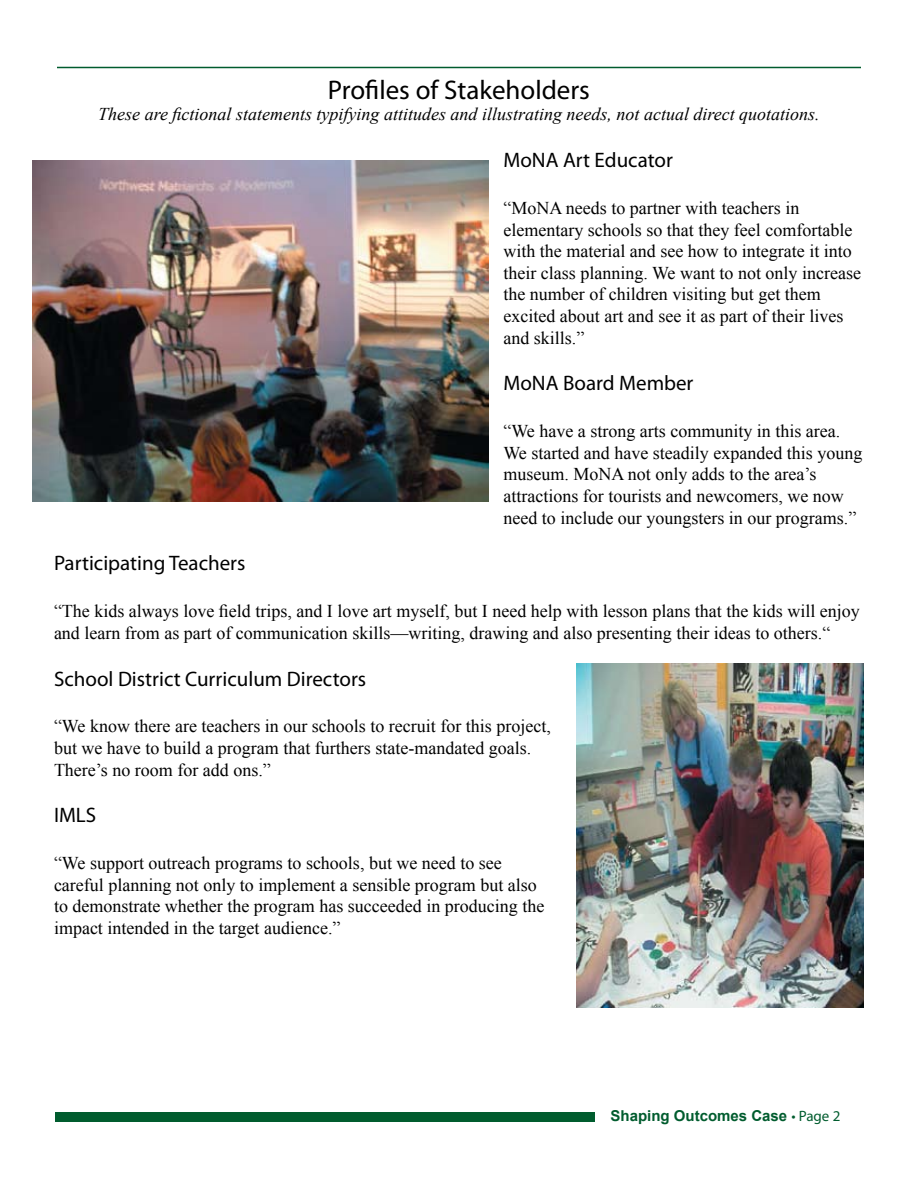
<style>
.page{position:relative;width:918px;height:1188px;background:#fff}
.page>*{position:absolute;margin:0;border:0;box-sizing:border-box;transform-origin:0 0}
.t1{font:27px "Myriad Pro";color:#000}
.t2{font:21px "Myriad Pro";color:#000}
.t3{font:18px/21.6px "Times New Roman";color:#000}
.t4{font:italic 18px "Times New Roman";color:#000}
.master{font:700 15px "Arial";color:#005c2e}
.s1{font-family:"Myriad Pro";font-weight:400}
</style>
<div class="page">
<hr style="left:57px;top:67px;width:804px;height:1px;background:#005c2e">
<div style="left:56px;top:1113px;width:540px;height:9px;background:#005c2e"></div>
<img style="left:33px;top:160px;width:455px;height:342px">
<img style="left:577px;top:663px;width:287px;height:345px">
<p class="t1" style="left:328px;top:73px;width:264px">Profiles of Stakeholders</p>
<p class="t4" style="left:98px;top:102px;width:723px">These are fictional statements typifying attitudes and illustrating needs, not actual direct quotations.</p>
<p class="t2" style="left:503px;top:147px;width:171px">MoNA Art Educator</p>
<p class="t3" style="left:503px;top:197px;width:359px">“MoNA needs to partner with teachers in elementary schools so that they feel comfortable with the material and see how to integrate it into their class planning. We want to not only increase the number of children visiting but get them excited about art and see it as part of their lives and skills.”</p>
<p class="t2" style="left:503px;top:370px;width:192px">MoNA Board Member</p>
<p class="t3" style="left:503px;top:420px;width:360px">“We have a strong arts community in this area.<br>We started and have steadily expanded this young museum. MoNA not only adds to the area’s attractions for tourists and newcomers, we now need to include our youngsters in our programs.”</p>
<p class="t2" style="left:54px;top:550px;width:193px">Participating Teachers</p>
<p class="t3" style="left:54px;top:600px;width:807px">“The kids always love field trips, and I love art myself, but I need help with lesson plans that the kids will enjoy and learn from as part of communication skills—writing, drawing and also presenting their ideas to others.“</p>
<p class="t2" style="left:54px;top:666px;width:314px">School District Curriculum Directors</p>
<p class="t3" style="left:54px;top:715px;width:498px">“We know there are teachers in our schools to recruit for this project, but we have to build a program that furthers state-mandated goals.<br>There’s no room for add ons.”</p>
<p class="t2" style="left:54px;top:802px;width:44px">IMLS</p>
<p class="t3" style="left:54px;top:852px;width:492px">“We support outreach programs to schools, but we need to see careful planning not only to implement a sensible program but also to demonstrate whether the program has succeeded in producing the impact intended in the target audience.”</p>
<p class="master" style="left:610px;top:1106px;width:231px">Shaping Outcomes Case <span class="s1">• Page 2</span></p>
</div>
